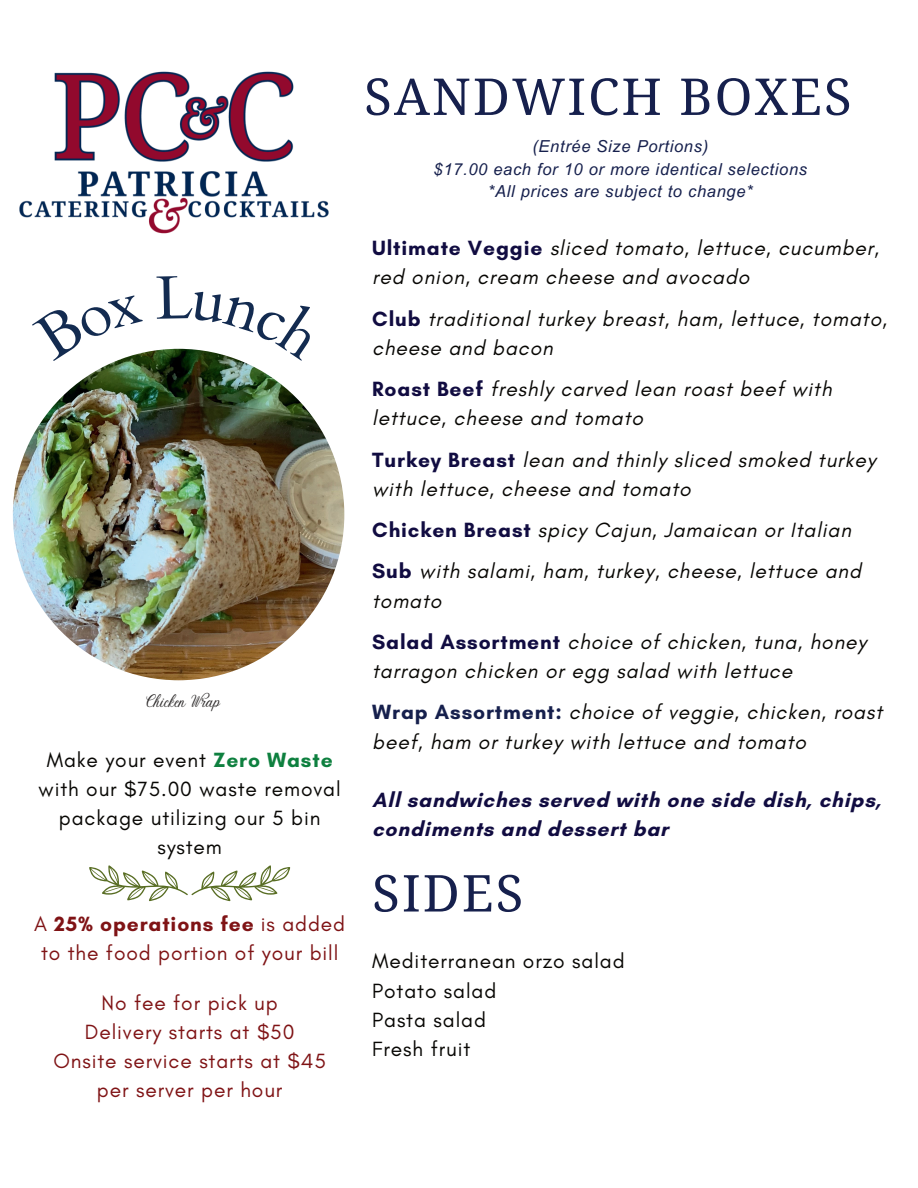
<style>
.page{position:relative;width:918px;height:1188px;background:#fff}
.page>*{position:absolute;margin:0;border:0;box-sizing:border-box;transform-origin:0 0}
.t1{font:50.85px "Noto Serif";letter-spacing:.04em;color:#16204d}
.t2{font:italic 21px/29.2px "Glacial Indifference";letter-spacing:.04em;color:#080704}
.t3{font:21px/29.2px "Glacial Indifference";letter-spacing:.04em;color:#080704;text-align:center}
.t4{font:21px/29.2px "Glacial Indifference";letter-spacing:.04em;color:#7f1315;text-align:center}
.t5{font:700 21px/29.2px "Glacial Indifference";letter-spacing:.04em;color:#110c41}
.t6{font:18px "Stoic";color:#2a2727}
.t7{font:italic 16.5px/22.5px "Arial MT Pro";letter-spacing:.04em;color:#16204d;text-align:center}
.s1{font-weight:700;color:#0e803f}
.s2{font-weight:700}
.s3{font-weight:700;font-style:normal;color:#110c41}
.s4{font-weight:700;font-style:normal;color:#16204d}
</style>
<div class="page">
<img style="left:19px;top:71px;width:310px;height:163px">
<img style="left:13px;top:349px;width:331px;height:331px;border-radius:50%">
<svg style="left:89px;top:865px;width:201px;height:36px"></svg>
<svg style="left:116px;top:352px;width:27px;height:9px"></svg>
<svg style="left:156px;top:348px;width:85px;height:13px"></svg>
<p class="t6" style="left:144px;top:690px;width:77px">Chicken Wrap</p>
<p class="t3" style="left:39px;top:745px;width:304px">Make your event <span class="s1">Zero Waste </span>with our $75.00 waste removal package utilizing our 5 bin system</p>
<p class="t4" style="left:34px;top:910px;width:313px">A <span class="s2">25% operations fee</span> is added to the food portion of your bill</p>
<p class="t4" style="left:53px;top:988px;width:274px">No fee for pick up<br>Delivery starts at $50<br>Onsite service starts at $45 per server per hour</p>
<h1 class="t1" style="left:364px;top:62px;width:489px">SANDWICH BOXES</h1>
<p class="t7" style="left:433px;top:136px;width:375px">(Entrée Size Portions)<br>$17.00 each for 10 or more identical selections *All prices are subject to change*</p>
<p class="t2" style="left:372px;top:234px;width:508px"><span class="s3">Ultimate Veggie</span> sliced tomato, lettuce, cucumber, red onion, cream cheese and avocado</p>
<p class="t2" style="left:372px;top:304px;width:516px"><span class="s3">Club</span> traditional turkey breast, ham, lettuce, tomato, cheese and bacon</p>
<p class="t2" style="left:372px;top:375px;width:461px"><span class="s3">Roast Beef</span> freshly carved lean roast beef with lettuce, cheese and tomato</p>
<p class="t2" style="left:372px;top:445px;width:505px"><span class="s3">Turkey Breast</span> lean and thinly sliced smoked turkey with lettuce, cheese and tomato</p>
<p class="t2" style="left:372px;top:510px;width:490px;line-height:41.2px"><span class="s3">Chicken Breast</span> spicy Cajun, Jamaican or Italian<br><span class="s3">Sub</span> with salami, ham, turkey, cheese, lettuce and</p>
<p class="t2" style="left:372px;top:580px;width:496px;line-height:41.2px">tomato<br><span class="s3">Salad Assortment</span> choice of chicken, tuna, honey</p>
<p class="t2" style="left:372px;top:651px;width:512px;line-height:41.2px">tarragon chicken or egg salad with lettuce<br><span class="s4">Wrap Assortment:</span> choice of veggie, chicken, roast</p>
<p class="t2" style="left:372px;top:727px;width:435px">beef, ham or turkey with lettuce and tomato</p>
<p class="t5" style="left:372px;top:785px;width:510px">All sandwiches served with one side dish, chips, condiments and dessert bar</p>
<h1 class="t1" style="left:372px;top:858px;width:153px">SIDES</h1>
<p class="t3" style="left:372px;top:947px;width:254px;text-align:left">Mediterranean orzo salad<br>Potato salad<br>Pasta salad<br>Fresh fruit</p>
</div>
